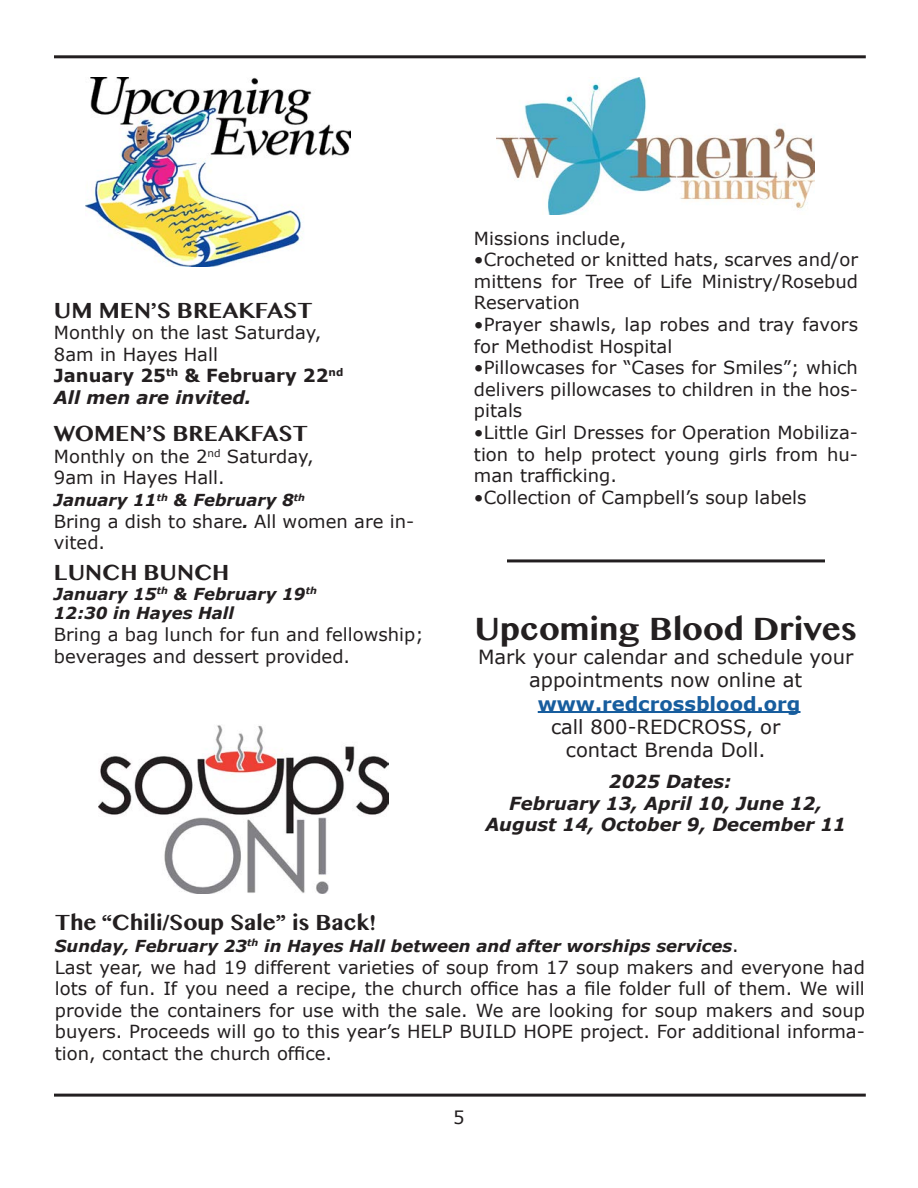
<style>
.page{position:relative;width:918px;height:1188px;background:#fff}
.page>*{position:absolute;margin:0;border:0;box-sizing:border-box;transform-origin:0 0}
.t1{font:700 37.5px "Khmer MN";color:#231f20}
.t2{font:700 25.5px "Khmer MN";color:#231f20}
.t3{font:19.5px "Verdana";color:#231f20}
.t4{font:700 19.5px "Verdana";color:#175d9e}
.t5{font:18px/21.6px "Verdana";color:#231f20;text-align:justify}
.t6{font:italic 700 18px "Verdana";color:#231f20}
.t7{font:700 18px "Verdana";color:#231f20}
.t8{font:italic 700 16.5px "Verdana";color:#231f20}
.s1{font-weight:700;font-style:italic;font-size:16.5px}
.s2{font-weight:400;font-style:normal;font-size:18px}
</style>
<div class="page">
<hr style="left:54px;top:55px;width:812px;height:3px;background:#231f20">
<hr style="left:54px;top:1094px;width:812px;height:3px;background:#231f20">
<hr style="left:538px;top:711px;width:263px;height:2px;background:#175d9e">
<img style="left:85px;top:78px;width:266px;height:188px">
<hr style="left:507px;top:559px;width:318px;height:3px;background:#231f20">
<img style="left:497px;top:78px;width:317px;height:137px">
<img style="left:98px;top:725px;width:290px;height:168px">
<p class="t2" style="left:54px;top:294px;width:260px">UM MEN’S BREAKFAST</p>
<p class="t5" style="left:54px;top:322px;width:269px">Monthly on the last Saturday,</p>
<p class="t5" style="left:54px;top:344px;width:166px">8am in Hayes Hall</p>
<p class="t7" style="left:54px;top:364px;width:291px">January 25<sup>th</sup> &amp; February 22<sup>nd</sup></p>
<p class="t6" style="left:54px;top:386px;width:199px">All men are invited.</p>
<p class="t2" style="left:54px;top:418px;width:256px">WOMEN’S BREAKFAST</p>
<p class="t5" style="left:54px;top:446px;width:261px">Monthly on the 2<sup>nd</sup> Saturday,</p>
<p class="t5" style="left:54px;top:467px;width:172px">9am in Hayes Hall.</p>
<p class="t8" style="left:54px;top:489px;width:253px">January 11<sup>th</sup> &amp; February 8<sup>th</sup></p>
<p class="t5" style="left:54px;top:511px;width:362px">Bring a dish to share<span class="s1">.</span> All women are in&shy;vited.</p>
<p class="t2" style="left:54px;top:556px;width:177px">LUNCH BUNCH</p>
<p class="t8" style="left:54px;top:583px;width:264px">January 15<sup>th</sup> &amp; February 19<sup>th</sup></p>
<p class="t8" style="left:54px;top:603px;width:182px">12:30 in Hayes Hall</p>
<p class="t5" style="left:54px;top:624px;width:371px">Bring a bag lunch for fun and fellowship;</p>
<p class="t5" style="left:54px;top:646px;width:298px">beverages and dessert provided.</p>
<p class="t5" style="left:474px;top:227px;width:154px">Missions include,</p>
<p class="t5" style="left:474px;top:249px;width:386px">•Crocheted or knitted hats, scarves and/or mittens for Tree of Life Ministry/Rosebud Reservation</p>
<p class="t5" style="left:474px;top:314px;width:386px">•Prayer shawls, lap robes and tray favors for Methodist Hospital</p>
<p class="t5" style="left:474px;top:357px;width:386px">•Pillowcases for “Cases for Smiles”; which delivers pillowcases to children in the hos&shy;pitals</p>
<p class="t5" style="left:474px;top:422px;width:386px">•Little Girl Dresses for Operation Mobiliza&shy;tion to help protect young girls from hu&shy;man trafficking.</p>
<p class="t5" style="left:474px;top:487px;width:334px">•Collection of Campbell’s soup labels</p>
<p class="t1" style="left:475px;top:606px;width:384px">Upcoming Blood Drives</p>
<p class="t3" style="left:478px;top:644px;width:377px">Mark your calendar and schedule your</p>
<p class="t3" style="left:529px;top:668px;width:274px">appointments now online at</p>
<p class="t4" style="left:538px;top:691px;width:264px">www.redcrossblood.org</p>
<p class="t3" style="left:551px;top:715px;width:231px">call 800-REDCROSS, or</p>
<p class="t3" style="left:566px;top:738px;width:201px">contact Brenda Doll.</p>
<p class="t6" style="left:609px;top:770px;width:124px">2025 Dates:</p>
<p class="t6" style="left:509px;top:791px;width:315px">February 13, April 10, June 12,</p>
<p class="t6" style="left:485px;top:813px;width:362px">August 14, October 9, December 11</p>
<p class="t2" style="left:55px;top:907px;width:323px">The “Chili/Soup Sale” is Back!</p>
<p class="t8" style="left:55px;top:935px;width:685px">Sunday, February 23<sup>th</sup> in Hayes Hall between and after worships services<span class="s2">.</span></p>
<p class="t5" style="left:55px;top:957px;width:812px">Last year, we had 19 different varieties of soup from 17 soup makers and everyone had lots of fun. If you need a recipe, the church office has a file folder full of them. We will provide the containers for use with the sale. We are looking for soup makers and soup buyers. Proceeds will go to this year’s HELP BUILD HOPE project. For additional informa&shy;tion, contact the church office.</p>
<p class="t5" style="left:453px;top:1107px;width:13px">5</p>
</div>
